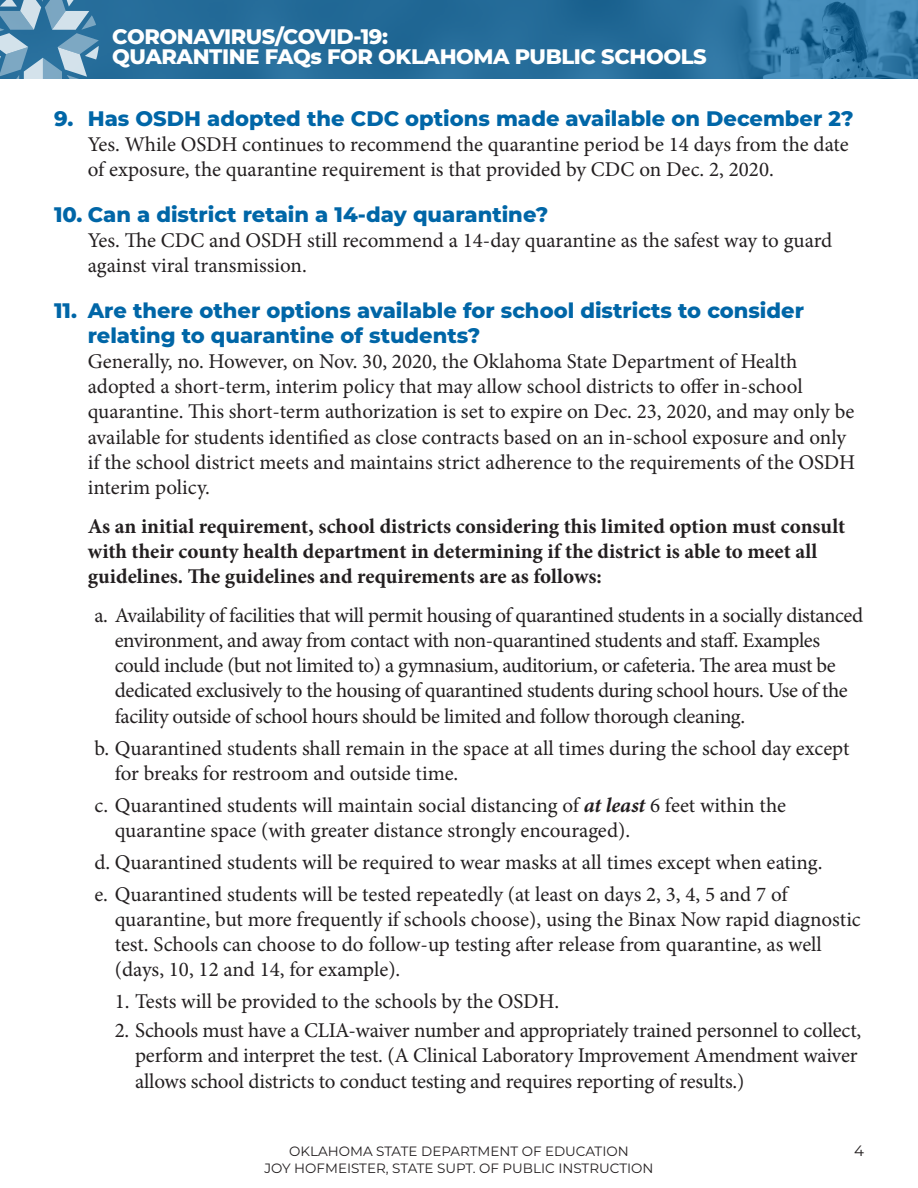
<style>
.page{position:relative;width:918px;height:1188px;background:#fff}
.page>*{position:absolute;margin:0;border:0;box-sizing:border-box;transform-origin:0 0}
.Body_Text{font:21px/25.2px "Minion Pro";letter-spacing:-.005em;color:#231f20}
.Body_Text-2{font:700 21px/25.2px "Minion Pro";color:#231f20}
.Question{font:800 21px/25.2px "Montserrat";color:#0066a7}
.t1{font:800 21px/19.5px "Montserrat";letter-spacing:-.02em;color:#fff}
.t2{font:15px "Montserrat";color:#231f20}
.t3{font:13.5px "Montserrat";color:#231f20}
.s1{font-weight:700;font-style:italic}
</style>
<div class="page">
<svg style="left:99px;top:0;width:819px;height:79px;fill:#256c9a"></svg>
<svg style="left:0;top:0;width:99px;height:79px"></svg>
<p class="t1" style="left:112px;top:26px;width:596px">CORONAVIRUS/COVID-19:<br>QUARANTINE FAQs FOR OKLAHOMA PUBLIC SCHOOLS</p>
<h3 class="Question" style="left:54px;top:105px;width:801px">9. Has OSDH adopted the CDC options made available on December 2?</h3>
<p class="Body_Text" style="left:88px;top:132px;width:763px">Yes. While OSDH continues to recommend the quarantine period be 14 days from the date of exposure, the quarantine requirement is that provided by CDC on Dec. 2, 2020.</p>
<h3 class="Question" style="left:54px;top:201px;width:496px">10. Can a district retain a 14-day quarantine?</h3>
<p class="Body_Text" style="left:88px;top:228px;width:746px">Yes. The CDC and OSDH still recommend a 14-day quarantine as the safest way to guard against viral transmission.</p>
<h3 class="Question" style="left:88px;top:296px;width:718px;text-indent:-34px">11. Are there other options available for school districts to consider relating to quarantine of students?</h3>
<p class="Body_Text" style="left:88px;top:349px;width:769px">Generally, no. However, on Nov. 30, 2020, the Oklahoma State Department of Health adopted a short-term, interim policy that may allow school districts to offer in-school quarantine. This short-term authorization is set to expire on Dec. 23, 2020, and may only be available for students identified as close contracts based on an in-school exposure and only if the school district meets and maintains strict adherence to the requirements of the OSDH interim policy.</p>
<p class="Body_Text-2" style="left:88px;top:513px;width:759px">As an initial requirement, school districts considering this limited option must consult with their county health department in determining if the district is able to meet all guidelines. The guidelines and requirements are as follows:</p>
<p class="Body_Text" style="left:115px;top:603px;width:750px;text-indent:-20px">a. Availability of facilities that will permit housing of quarantined students in a socially distanced environment, and away from contact with non-quarantined students and staff. Examples could include (but not limited to) a gymnasium, auditorium, or cafeteria. The area must be dedicated exclusively to the housing of quarantined students during school hours. Use of the facility outside of school hours should be limited and follow thorough cleaning.</p>
<p class="Body_Text" style="left:115px;top:735px;width:736px;text-indent:-20px">b. Quarantined students shall remain in the space at all times during the school day except for breaks for restroom and outside time.</p>
<p class="Body_Text" style="left:115px;top:793px;width:673px;text-indent:-20px">c. Quarantined students will maintain social distancing of <span class="s1">at least</span> 6 feet within the quarantine space (with greater distance strongly encouraged).</p>
<p class="Body_Text" style="left:94px;top:850px;width:730px">d. Quarantined students will be required to wear masks at all times except when eating.</p>
<p class="Body_Text" style="left:115px;top:882px;width:748px;text-indent:-20px">e. Quarantined students will be tested repeatedly (at least on days 2, 3, 4, 5 and 7 of quarantine, but more frequently if schools choose), using the Binax Now rapid diagnostic test. Schools can choose to do follow-up testing after release from quarantine, as well (days, 10, 12 and 14, for example).</p>
<p class="Body_Text" style="left:115px;top:989px;width:446px">1. Tests will be provided to the schools by the OSDH.</p>
<p class="Body_Text" style="left:135px;top:1018px;width:728px;text-indent:-20px">2. Schools must have a CLIA-waiver number and appropriately trained personnel to collect, perform and interpret the test. (A Clinical Laboratory Improvement Amendment waiver allows school districts to conduct testing and requires reporting of results.)</p>
<p class="t3" style="left:289px;top:1142px;width:341px">OKLAHOMA STATE DEPARTMENT OF EDUCATION</p>
<p class="t2" style="left:854px;top:1140px;width:11px">4</p>
<p class="t3" style="left:265px;top:1159px;width:390px">JOY HOFMEISTER, STATE SUPT. OF PUBLIC INSTRUCTION</p>
</div>
